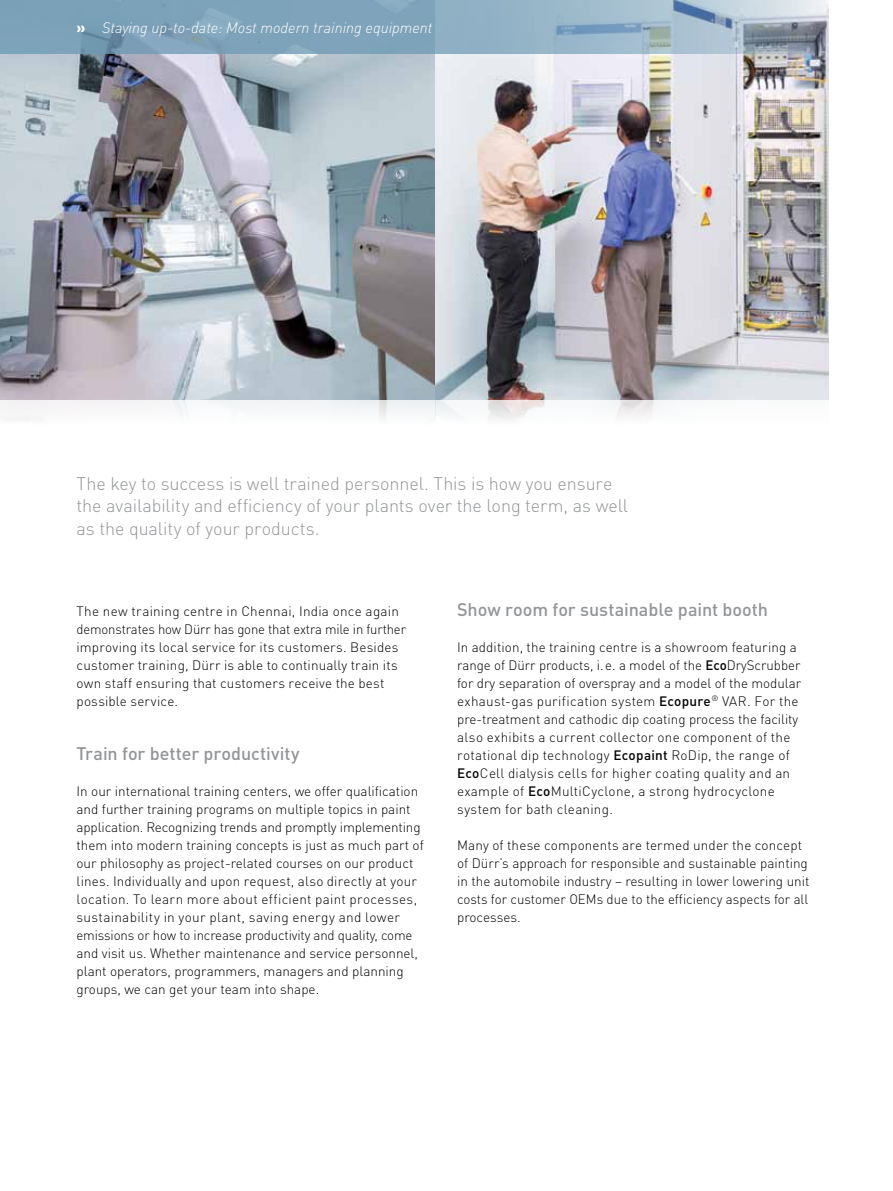
<style>
.page{position:relative;width:893px;height:1191px;background:#fff}
.page>*{position:absolute;margin:0;border:0;box-sizing:border-box;transform-origin:0 0}
.t1{font:300 18px/22.5px "DIN Pro";letter-spacing:-.005em;color:#939598}
.t2{font:500 18px "DIN Pro";color:#939598}
.t3{font:italic 300 15px "DIN Pro";color:#fff}
.t4{font:300 13.5px/18px "DIN Pro";color:#000}
.s1{font-family:"Univers";font-weight:700;font-style:normal;font-size:16.5px}
.s2{font-weight:500}
</style>
<div class="page">
<img style="left:0;top:54px;width:828px;height:366px">
<svg style="left:0;top:0;width:828px;height:54px;background:#8baabe"></svg>
<p class="t3" style="left:77px;top:16px;width:357px"><span class="s1">»</span> Staying up-to-date: Most modern training equipment</p>
<h1 class="t1" style="left:77px;top:470px;width:553px">The key to success is well trained personnel. This is how you ensure the availability and efficiency of your plants over the long term, as well as the quality of your products.</h1>
<p class="t4" style="left:77px;top:601px;width:331px">The new training centre in Chennai, India once again demonstrates how Dürr has gone that extra mile in further improving its local service for its customers. Besides customer training, Dürr is able to continually train its own staff ensuring that customers receive the best possible service.</p>
<h1 class="t2" style="left:77px;top:739px;width:225px">Train for better productivity</h1>
<p class="t4" style="left:77px;top:781px;width:349px">In our international training centers, we offer qualification and further training programs on multiple topics in paint application. Recognizing trends and promptly implementing them into modern training concepts is just as much part of our philosophy as project-related courses on our product lines. Individually and upon request, also directly at your location. To learn more about efficient paint processes, sustainability in your plant, saving energy and lower emissions or how to increase productivity and quality, come and visit us. Whether maintenance and service personnel, plant operators, programmers, managers and planning groups, we can get your team into shape.</p>
<h1 class="t2" style="left:457px;top:595px;width:312px">Show room for sustainable paint booth</h1>
<p class="t4" style="left:457px;top:637px;width:346px">In addition, the training centre is a showroom featuring a range of Dürr products, i.e. a model of the <span class="s2">Eco</span>DryScrubber for dry separation of overspray and a model of the modular exhaust-gas purification system <span class="s2">Ecopure</span><sup>®</sup> VAR. For the pre-treatment and cathodic dip coating process the facility also exhibits a current collector one component of the rotational dip technology <span class="s2">Ecopaint</span> RoDip, the range of <span class="s2">Eco</span>Cell dialysis cells for higher coating quality and an example of <span class="s2">Eco</span>MultiCyclone, a strong hydrocyclone system for bath cleaning.</p>
<p class="t4" style="left:457px;top:835px;width:354px">Many of these components are termed under the concept of Dürr’s approach for responsible and sustainable painting in the automobile industry – resulting in lower lowering unit costs for customer OEMs due to the efficiency aspects for all processes.</p>
</div>
